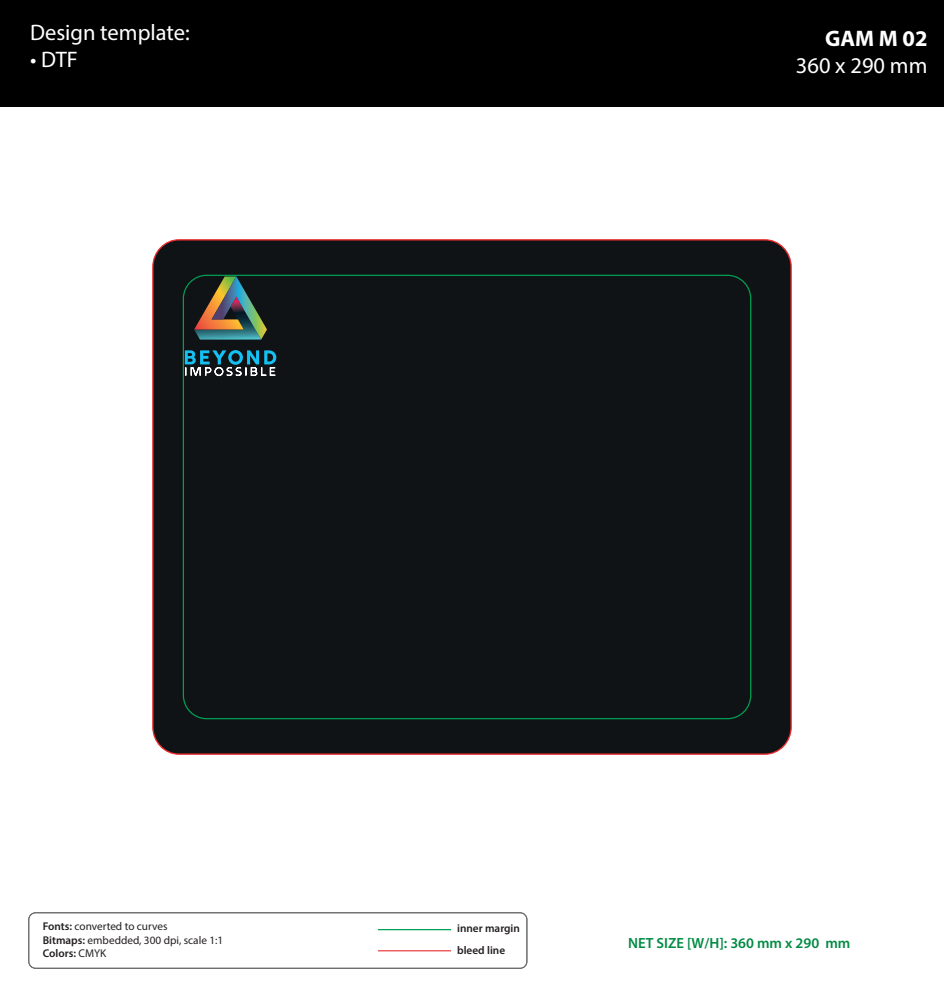
<style>
.page{position:relative;width:944px;height:994px;background:#fff}
.page>*{position:absolute;margin:0;border:0;box-sizing:border-box;transform-origin:0 0}
.t1{font:22.5px "Myriad Pro";color:#fff}
.t2{font:700 22.5px "Myriad Pro";color:#fff}
.t3{font:600 14.75px "Myriad Pro";color:#008b43}
.t4{font:11.25px/13.5px "Myriad Pro";color:#231f20}
.t5{font:600 11.25px/22.5px "Myriad Pro";color:#231f20}
.s1{font-weight:600}
</style>
<div class="page">
<div style="left:153px;top:240px;width:638px;height:513px;background:#101315;border-radius:27px"></div>
<svg style="left:185px;top:350px;width:91px;height:26px"></svg>
<svg style="left:194px;top:276px;width:73px;height:63px"></svg>
<div style="left:28px;top:912px;width:499px;height:56px;border:1px solid #676968;border-radius:7px"></div>
<hr style="left:378px;top:949px;width:73px;height:1px;background:#ec2a2d">
<hr style="left:378px;top:928px;width:73px;height:1px;background:#00a054">
<div style="left:0;top:0;width:943px;height:107px;background:#000001"></div>
<h1 class="t1" style="left:30px;top:18px;width:161px">Design template:</h1>
<h1 class="t1" style="left:30px;top:45px;width:49px">• DTF</h1>
<h1 class="t2" style="left:825px;top:23px;width:104px">GAM M 02</h1>
<h1 class="t1" style="left:795px;top:51px;width:133px">360 x 290 mm</h1>
<p class="t4" style="left:43px;top:919px;width:182px"><span class="s1">Fonts:</span> converted to curves<br><span class="s1">Bitmaps:</span> embedded, 300 dpi, scale 1:1<br><span class="s1">Colors:</span> CMYK</p>
<p class="t5" style="left:457px;top:916px;width:64px">inner margin bleed line</p>
<h2 class="t3" style="left:628px;top:933px;width:224px">NET SIZE [W/H]: 360 mm x 290 mm</h2>
</div>
